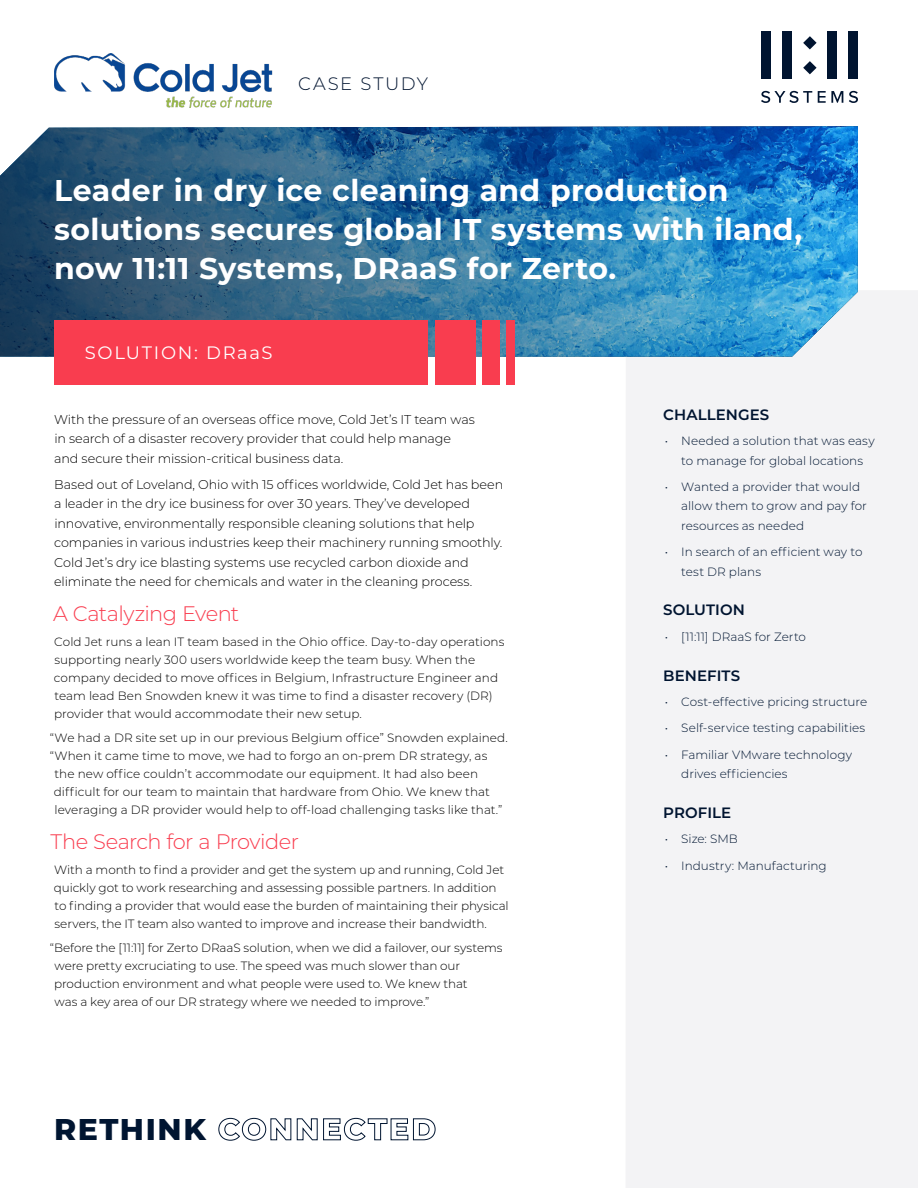
<style>
.page{position:relative;width:918px;height:1188px;background:#fff}
.page>*{position:absolute;margin:0;border:0;box-sizing:border-box;transform-origin:0 0}
.t1{font:700 30px/39px "Montserrat";letter-spacing:.01em;color:#fff}
.Main_Body{font:800 30px "Montserrat";letter-spacing:.06em;color:#001531}
.subhead{font:300 21px "Montserrat";letter-spacing:-.03em;color:#f93d4f}
.Main_Body-2{font:300 21px "Montserrat";letter-spacing:-.03em;color:#f93d4f}
.H5_-_12_16{font:18px "Montserrat";letter-spacing:.09em;color:#fff}
.H5_-_12_16-2{font:300 18px "Montserrat";letter-spacing:.095em;color:#001430}
.Paragraph_Style_1{font:600 15px "Montserrat";letter-spacing:.005em;color:#001430}
.Main_Body-3{font:300 12.75px/19.5px "Montserrat";letter-spacing:-.01em;color:#000}
.subhead-2{font:300 12px/18px "Montserrat";letter-spacing:.005em;color:#000}
.Main_Body-4{font:300 12px/18px "Montserrat";letter-spacing:-.005em;color:#000}
.t2{font:300 12px/19.5px "Montserrat";letter-spacing:.005em;color:#001531}
</style>
<div class="page">
<div style="left:626px;top:291px;width:292px;height:897px;background:#f3f3f5"></div>
<img style="left:0;top:126px;width:858px;height:231px">
<svg style="left:761px;top:91px;width:51px;height:12px"></svg>
<svg style="left:818px;top:91px;width:25px;height:12px"></svg>
<svg style="left:849px;top:91px;width:9px;height:12px"></svg>
<div style="left:761px;top:32px;width:10px;height:47px;background:#001430"></div>
<div style="left:782px;top:32px;width:10px;height:47px;background:#001430"></div>
<svg style="left:803px;top:36px;width:14px;height:38px"></svg>
<div style="left:827px;top:32px;width:10px;height:47px;background:#001430"></div>
<div style="left:848px;top:32px;width:10px;height:47px;background:#001430"></div>
<div style="left:54px;top:320px;width:374px;height:64px;background:#f93d4f"></div>
<div style="left:435px;top:320px;width:41px;height:64px;background:#f93d4f"></div>
<div style="left:482px;top:320px;width:18px;height:64px;background:#f93d4f"></div>
<div style="left:506px;top:320px;width:9px;height:64px;background:#f93d4f"></div>
<img style="left:54px;top:54px;width:219px;height:54px">
<p class="H5_-_12_16-2" style="left:298px;top:71px;width:131px">CASE STUDY</p>
<p class="t1" style="left:54px;top:170px;width:750px">Leader in dry ice cleaning and production solutions secures global IT systems with iland, now 11:11 Systems, DRaaS for Zerto.</p>
<p class="H5_-_12_16" style="left:85px;top:341px;width:189px">SOLUTION: DRaaS</p>
<p class="Main_Body-3" style="left:54px;top:409px;width:422px">With the pressure of an overseas office move, Cold Jet’s IT team was in search of a disaster recovery provider that could help manage and secure their mission-critical business data.</p>
<p class="Main_Body-3" style="left:54px;top:474px;width:451px">Based out of Loveland, Ohio with 15 offices worldwide, Cold Jet has been a leader in the dry ice business for over 30 years. They’ve developed innovative, environmentally responsible cleaning solutions that help companies in various industries keep their machinery running smoothly.<br>Cold Jet’s dry ice blasting systems use recycled carbon dioxide and eliminate the need for chemicals and water in the cleaning process.</p>
<p class="Main_Body-2" style="left:53px;top:599px;width:188px">A Catalyzing Event</p>
<p class="subhead-2" style="left:54px;top:632px;width:452px">Cold Jet runs a lean IT team based in the Ohio office. Day-to-day operations supporting nearly 300 users worldwide keep the team busy. When the company decided to move offices in Belgium, Infrastructure Engineer and team lead Ben Snowden knew it was time to find a disaster recovery (DR) provider that would accommodate their new setup.</p>
<p class="subhead-2" style="left:50px;top:729px;width:460px">“We had a DR site set up in our previous Belgium office” Snowden explained.</p>
<p class="subhead-2" style="left:50px;top:747px;width:439px">“When it came time to move, we had to forgo an on-prem DR strategy, as</p>
<p class="subhead-2" style="left:55px;top:765px;width:425px">the new office couldn’t accommodate our equipment. It had also been</p>
<p class="subhead-2" style="left:54px;top:783px;width:437px">difficult for our team to maintain that hardware from Ohio. We knew that</p>
<p class="subhead-2" style="left:55px;top:801px;width:449px">leveraging a DR provider would help to off-load challenging tasks like that.”</p>
<p class="subhead" style="left:51px;top:827px;width:250px">The Search for a Provider</p>
<p class="Main_Body-4" style="left:54px;top:860px;width:456px">With a month to find a provider and get the system up and running, Cold Jet quickly got to work researching and assessing possible partners. In addition to finding a provider that would ease the burden of maintaining their physical servers, the IT team also wanted to improve and increase their bandwidth.</p>
<p class="Main_Body-4" style="left:54px;top:939px;width:450px;text-indent:-4px">“Before the [11:11] for Zerto DRaaS solution, when we did a failover, our systems were pretty excruciating to use. The speed was much slower than our production environment and what people were used to. We knew that<br>was a key area of our DR strategy where we needed to improve.”</p>
<p class="Main_Body" style="left:54px;top:1107px;width:384px">RETHINK CONNECTED</p>
<p class="Paragraph_Style_1" style="left:663px;top:404px;width:108px">CHALLENGES</p>
<p class="t2" style="left:665px;top:431px;width:211px;text-align:center">• Needed a solution that was easy to manage for global locations</p>
<p class="t2" style="left:681px;top:477px;width:187px;text-indent:-16px">• Wanted a provider that would allow them to grow and pay for resources as needed</p>
<p class="t2" style="left:681px;top:542px;width:183px;text-indent:-16px">• In search of an efficient way to test DR plans</p>
<p class="Paragraph_Style_1" style="left:663px;top:600px;width:83px">SOLUTION</p>
<p class="t2" style="left:665px;top:627px;width:143px">• [11:11] DRaaS for Zerto</p>
<p class="Paragraph_Style_1" style="left:663px;top:665px;width:79px">BENEFITS</p>
<p class="t2" style="left:665px;top:692px;width:204px">• Cost-effective pricing structure</p>
<p class="t2" style="left:665px;top:718px;width:202px">• Self-service testing capabilities</p>
<p class="t2" style="left:681px;top:744px;width:172px;text-indent:-16px">• Familiar VMware technology drives efficiencies</p>
<p class="Paragraph_Style_1" style="left:663px;top:802px;width:69px">PROFILE</p>
<p class="t2" style="left:665px;top:829px;width:75px">• Size: SMB</p>
<p class="t2" style="left:665px;top:855px;width:163px">• Industry: Manufacturing</p>
</div>
